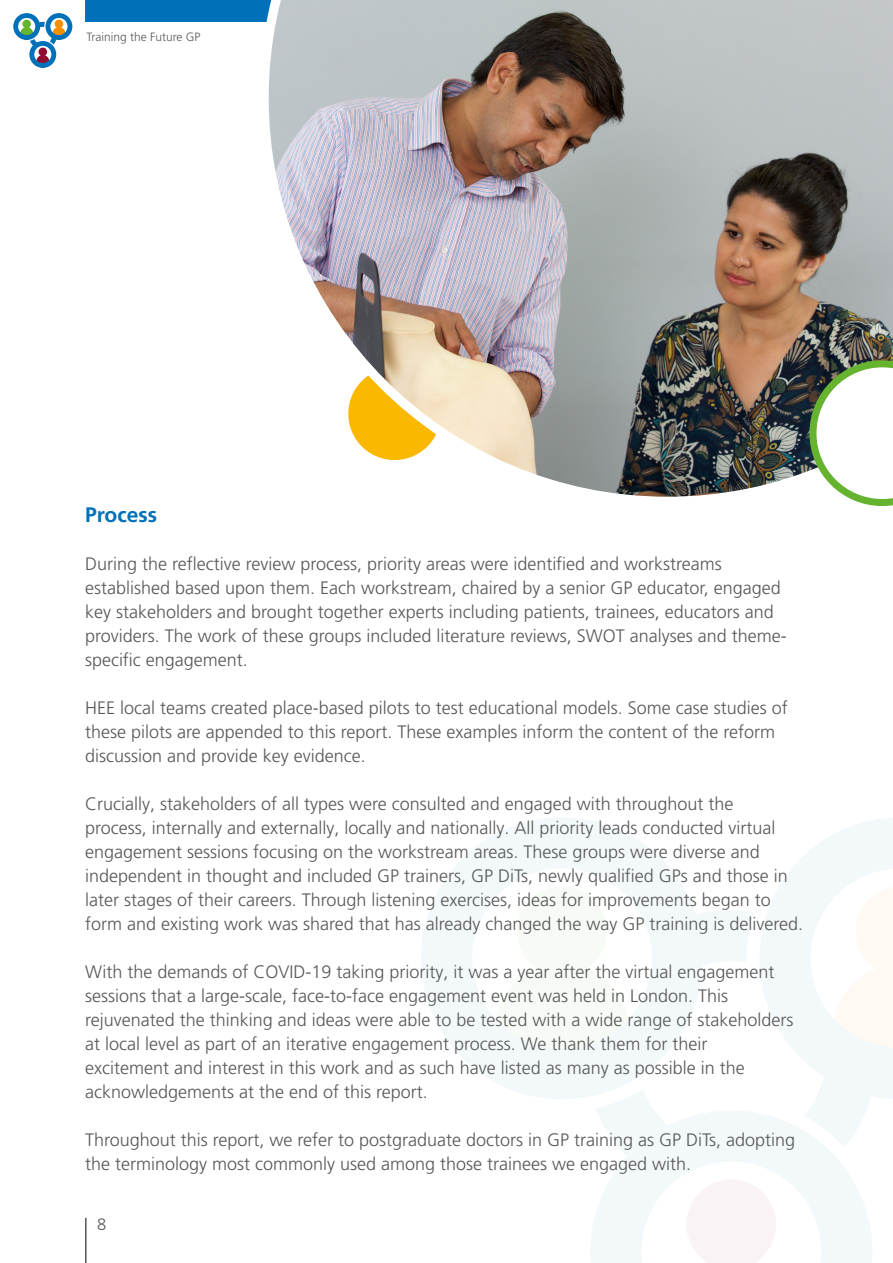
<style>
.page{position:relative;width:893px;height:1263px;background:#fff}
.page>*{position:absolute;margin:0;border:0;box-sizing:border-box;transform-origin:0 0}
.SmallSection_Heading{font:700 21px "Frutiger LT Pro";color:#0071b9}
.Body_Text{font:300 18px/24px "Frutiger LT Pro";color:#575756}
.t1{font:300 16.5px "Frutiger LT Pro";color:#575756}
.t2{font:300 12px "Frutiger LT Pro";color:#575756}
</style>
<div class="page">
<hr style="left:85px;top:1218px;width:2px;height:45px;background:#575756">
<div style="left:86px;top:0;width:807px;height:21px;background:#0071b9"></div>
<svg style="left:13px;top:13px;width:59px;height:55px"></svg>
<svg style="left:591px;top:1099px;width:281px;height:164px;fill:#f4f8fb"></svg>
<svg style="left:759px;top:818px;width:134px;height:329px"></svg>
<svg style="left:421px;top:818px;width:332px;height:281px"></svg>
<img style="left:259px;top:0;width:634px;height:497px">
<svg style="left:809px;top:360px;width:84px;height:146px"></svg>
<p class="t2" style="left:87px;top:30px;width:116px">Training the Future GP</p>
<p class="SmallSection_Heading" style="left:85px;top:502px;width:73px">Process</p>
<p class="Body_Text" style="left:85px;top:552px;width:703px">During the reflective review process, priority areas were identified and workstreams established based upon them. Each workstream, chaired by a senior GP educator, engaged key stakeholders and brought together experts including patients, trainees, educators and providers. The work of these groups included literature reviews, SWOT analyses and theme&shy;specific engagement.</p>
<p class="Body_Text" style="left:85px;top:696px;width:704px">HEE local teams created place-based pilots to test educational models. Some case studies of these pilots are appended to this report. These examples inform the content of the reform discussion and provide key evidence.</p>
<p class="Body_Text" style="left:85px;top:792px;width:720px">Crucially, stakeholders of all types were consulted and engaged with throughout the<br>process, internally and externally, locally and nationally. All priority leads conducted virtual engagement sessions focusing on the workstream areas. These groups were diverse and independent in thought and included GP trainers, GP DiTs, newly qualified GPs and those in later stages of their careers. Through listening exercises, ideas for improvements began to form and existing work was shared that has already changed the way GP training is delivered.</p>
<p class="Body_Text" style="left:85px;top:960px;width:710px">With the demands of COVID-19 taking priority, it was a year after the virtual engagement sessions that a large-scale, face-to-face engagement event was held in London. This rejuvenated the thinking and ideas were able to be tested with a wide range of stakeholders at local level as part of an iterative engagement process. We thank them for their excitement and interest in this work and as such have listed as many as possible in the acknowledgements at the end of this report.</p>
<p class="Body_Text" style="left:85px;top:1128px;width:712px">Throughout this report, we refer to postgraduate doctors in GP training as GP DiTs, adopting the terminology most commonly used among those trainees we engaged with.</p>
<p class="t1" style="left:97px;top:1215px;width:11px">8</p>
</div>
